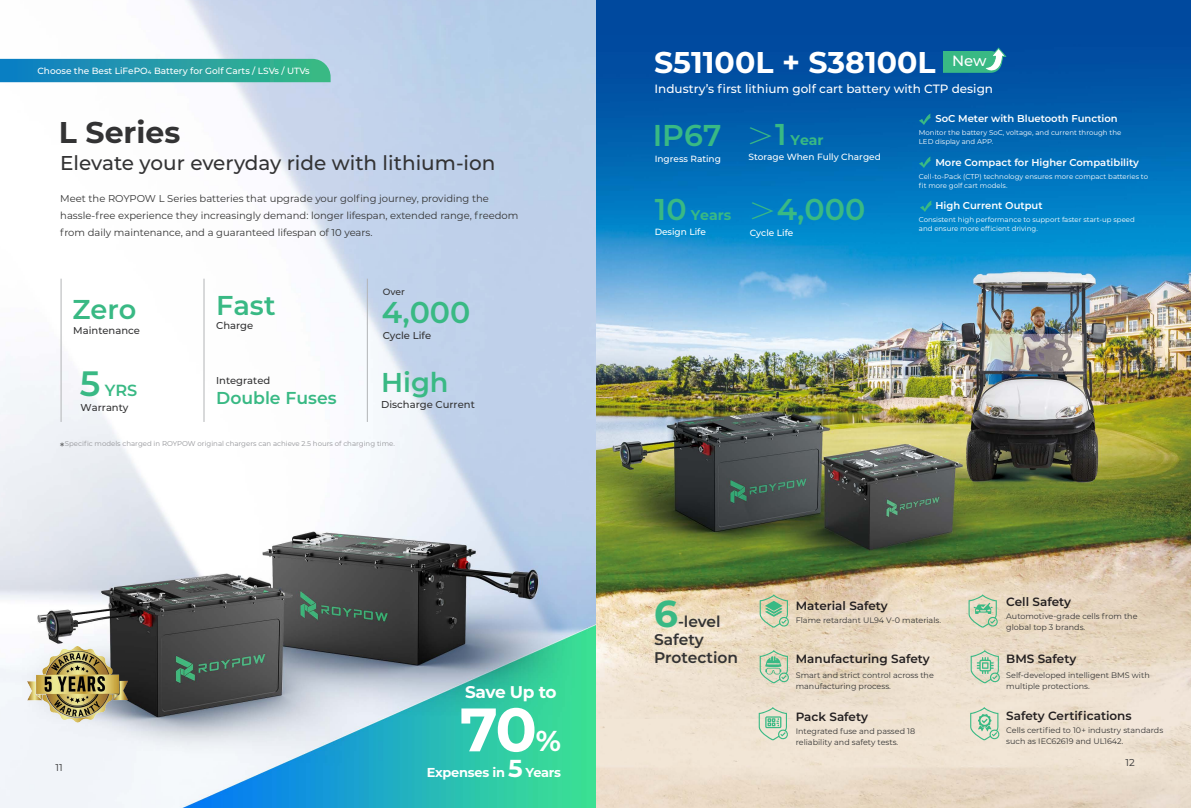
<style>
.page{position:relative;width:1191px;height:808px;background:#fff}
.page>*{position:absolute;margin:0;border:0;box-sizing:border-box;transform-origin:0 0}
.t1{font:700 61.2px "Montserrat";color:#fff}
.t2{font:700 37.5px "Montserrat";color:#39b984}
.t3{font:600 30.1px "Montserrat";color:#39b984}
.t4{font:700 30px "Montserrat";color:#fff}
.t5{font:700 30px "Montserrat";color:#333334}
.t6{font:600 27.2px "Montserrat";color:#39b984}
.t7{font:500 20px "Montserrat";color:#333334}
.t8{font:600 17.2px "Montserrat";color:#39b984}
.t9{font:700 16.9px "Montserrat";letter-spacing:-.03em;color:#fff}
.t10{font:600 16.1px "Montserrat";color:#39b984}
.t11{font:600 15.5px/18.4px "Montserrat";color:#333334}
.t12{font:500 14.9px "Montserrat";color:#fff}
.t13{font:700 14.1px "Montserrat";color:#39b984}
.t14{font:700 12.9px "Montserrat";letter-spacing:-.02em;color:#fff}
.t15{font:600 12px "Montserrat";color:#231f20}
.t16{font:500 12px "Montserrat";color:#fff}
.t17{font:10px/17px "Montserrat";color:#343434}
.t18{font:600 10px "Montserrat";color:#fff}
.t19{font:500 10px "Montserrat";color:#333334}
.t20{font:10px "Montserrat";color:#333334}
.t21{font:600 10px "Montserrat";color:#67696b}
.t22{font:500 9.1px "Montserrat";color:#333334}
.t23{font:500 9px "Montserrat";color:#fff}
.t24{font:8px/11px "Montserrat";color:#343434}
.t25{font:7px/9px "Montserrat";color:#fff}
.t26{font:7px "Montserrat";color:#939498}
.s1{font-size:35.2px}
.s2{font-size:28.8px}
.s3{font-size:24.5px}
.s4{font-family:"Adobe Song Std";font-weight:300;font-size:30.1px}
.s5{font-weight:600;font-size:30.1px}
.s6{font-family:"Adobe Song Std";font-weight:300}
</style>
<div class="page">
<img style="left:595px;top:0;width:596px;height:808px">
<img style="left:0;top:0;width:595px;height:808px">
<svg style="left:0;top:59px;width:330px;height:23px;background:#259ca7"></svg>
<img style="left:27px;top:647px;width:100px;height:75px">
<hr style="left:61px;top:279px;width:1px;height:143px;background:#b2b4b6">
<hr style="left:203px;top:279px;width:1px;height:143px;background:#b2b4b6">
<hr style="left:367px;top:279px;width:1px;height:143px;background:#b2b4b6">
<svg style="left:943px;top:47px;width:63px;height:26px;background:#3ea794"></svg>
<svg style="left:759px;top:594px;width:31px;height:34px"></svg>
<svg style="left:968px;top:594px;width:30px;height:34px"></svg>
<svg style="left:759px;top:650px;width:31px;height:33px"></svg>
<svg style="left:970px;top:650px;width:30px;height:33px"></svg>
<svg style="left:758px;top:707px;width:31px;height:33px"></svg>
<svg style="left:970px;top:707px;width:30px;height:33px"></svg>
<svg style="left:919px;top:114px;width:11px;height:11px"></svg>
<svg style="left:919px;top:157px;width:11px;height:11px"></svg>
<svg style="left:920px;top:201px;width:11px;height:11px"></svg>
<p class="t23" style="left:37px;top:65px;width:274px">Choose the Best LiFePO4 Battery for Golf Carts / LSVs / UTVs</p>
<h3 class="t5" style="left:59px;top:110px;width:123px">L Series</h3>
<h3 class="t7" style="left:60px;top:148px;width:437px">Elevate your everyday ride with lithium-ion</h3>
<p class="t17" style="left:60px;top:190px;width:460px">Meet the ROYPOW L Series batteries that upgrade your golfing journey, providing the hassle-free experience they increasingly demand: longer lifespan, extended range, freedom from daily maintenance, and a guaranteed lifespan of 10 years.</p>
<h3 class="t6" style="left:72px;top:290px;width:65px">Zero</h3>
<p class="t19" style="left:73px;top:323px;width:68px">Maintenance</p>
<h3 class="t10" style="left:80px;top:379px;width:59px"><span class="s1">5</span> YRS</h3>
<p class="t19" style="left:81px;top:401px;width:49px">Warranty</p>
<h3 class="t6" style="left:216px;top:286px;width:61px">Fast</h3>
<p class="t19" style="left:216px;top:319px;width:39px">Charge</p>
<p class="t19" style="left:216px;top:373px;width:56px">Integrated</p>
<h3 class="t8" style="left:216px;top:386px;width:122px">Double Fuses</h3>
<p class="t22" style="left:383px;top:285px;width:24px">Over</p>
<h3 class="t3" style="left:382px;top:291px;width:90px">4,000</h3>
<p class="t19" style="left:383px;top:328px;width:50px">Cycle Life</p>
<h3 class="t6" style="left:381px;top:363px;width:69px">High</h3>
<p class="t19" style="left:381px;top:397px;width:95px">Discharge Current</p>
<p class="t26" style="left:65px;top:439px;width:331px">Specific models charged in ROYPOW original chargers can achieve 2.5 hours of charging time.</p>
<p class="t21" style="left:60px;top:439px;width:6px">*</p>
<p class="t20" style="left:56px;top:761px;width:9px">11</p>
<h3 class="t9" style="left:465px;top:680px;width:93px">Save Up to</h3>
<h1 class="t1" style="left:460px;top:685px;width:103px">70<span class="s2">%</span></h1>
<h3 class="t14" style="left:427px;top:763px;width:136px">Expenses in <span class="s3">5</span> Years</h3>
<h3 class="t4" style="left:654px;top:41px;width:283px">S51100L + S38100L</h3>
<h3 class="t16" style="left:654px;top:80px;width:340px">Industry’s first lithium golf cart battery with CTP design</h3>
<h3 class="t3" style="left:652px;top:114px;width:70px">IP67</h3>
<h3 class="t12" style="left:952px;top:51px;width:36px">New</h3>
<p class="t18" style="left:935px;top:112px;width:184px">SoC Meter with Bluetooth Function</p>
<p class="t25" style="left:919px;top:128px;width:204px">Monitor the battery SoC, voltage, and current through the<br>LED display and APP.</p>
<p class="t18" style="left:935px;top:155px;width:205px">More Compact for Higher Compatibility</p>
<p class="t25" style="left:919px;top:171px;width:231px;line-height:9.6px">Cell-to-Pack (CTP) technology ensures more compact batteries to fit more golf cart models.</p>
<p class="t18" style="left:935px;top:199px;width:109px">High Current Output</p>
<p class="t25" style="left:919px;top:215px;width:217px">Consistent high performance to support faster start-up speed and ensure more efficient driving.</p>
<h3 class="t13" style="left:745px;top:130px;width:80px"><span class="s4">＞</span><span class="s5">1</span> Year</h3>
<p class="t23" style="left:654px;top:152px;width:68px">Ingress Rating</p>
<p class="t23" style="left:748px;top:151px;width:134px">Storage When Fully Charged</p>
<h3 class="t13" style="left:655px;top:205px;width:78px"><span class="s5">10</span> Years</h3>
<p class="t23" style="left:654px;top:226px;width:53px">Design Life</p>
<h3 class="t3" style="left:746px;top:188px;width:120px"><span class="s6">＞</span>4,000</h3>
<p class="t23" style="left:749px;top:226px;width:45px">Cycle Life</p>
<h2 class="t2" style="left:654px;top:586px;width:25px">6</h2>
<h3 class="t11" style="left:654px;top:611px;width:85px;text-indent:24px">-level<br>Safety<br>Protection</h3>
<h3 class="t15" style="left:795px;top:597px;width:94px">Material Safety</h3>
<p class="t24" style="left:795px;top:614px;width:147px">Flame retardant UL94 V-0 materials.</p>
<h3 class="t15" style="left:795px;top:650px;width:136px">Manufacturing Safety</h3>
<p class="t24" style="left:795px;top:669px;width:140px">Smart and strict control across the manufacturing process.</p>
<h3 class="t15" style="left:795px;top:708px;width:74px">Pack Safety</h3>
<p class="t24" style="left:795px;top:725px;width:121px">Integrated fuse and passed 18 reliability and safety tests.</p>
<h3 class="t15" style="left:1006px;top:593px;width:66px">Cell Safety</h3>
<p class="t24" style="left:1006px;top:610px;width:133px">Automotive-grade cells from the global top 3 brands.</p>
<h3 class="t15" style="left:1006px;top:650px;width:71px">BMS Safety</h3>
<p class="t24" style="left:1006px;top:670px;width:145px">Self-developed intelligent BMS with multiple protections.</p>
<h3 class="t15" style="left:1006px;top:707px;width:127px">Safety Certifications</h3>
<p class="t24" style="left:1006px;top:724px;width:158px">Cells certified to 10+ industry standards such as IEC62619 and UL1642.</p>
<p class="t20" style="left:1125px;top:756px;width:11px">12</p>
</div>
